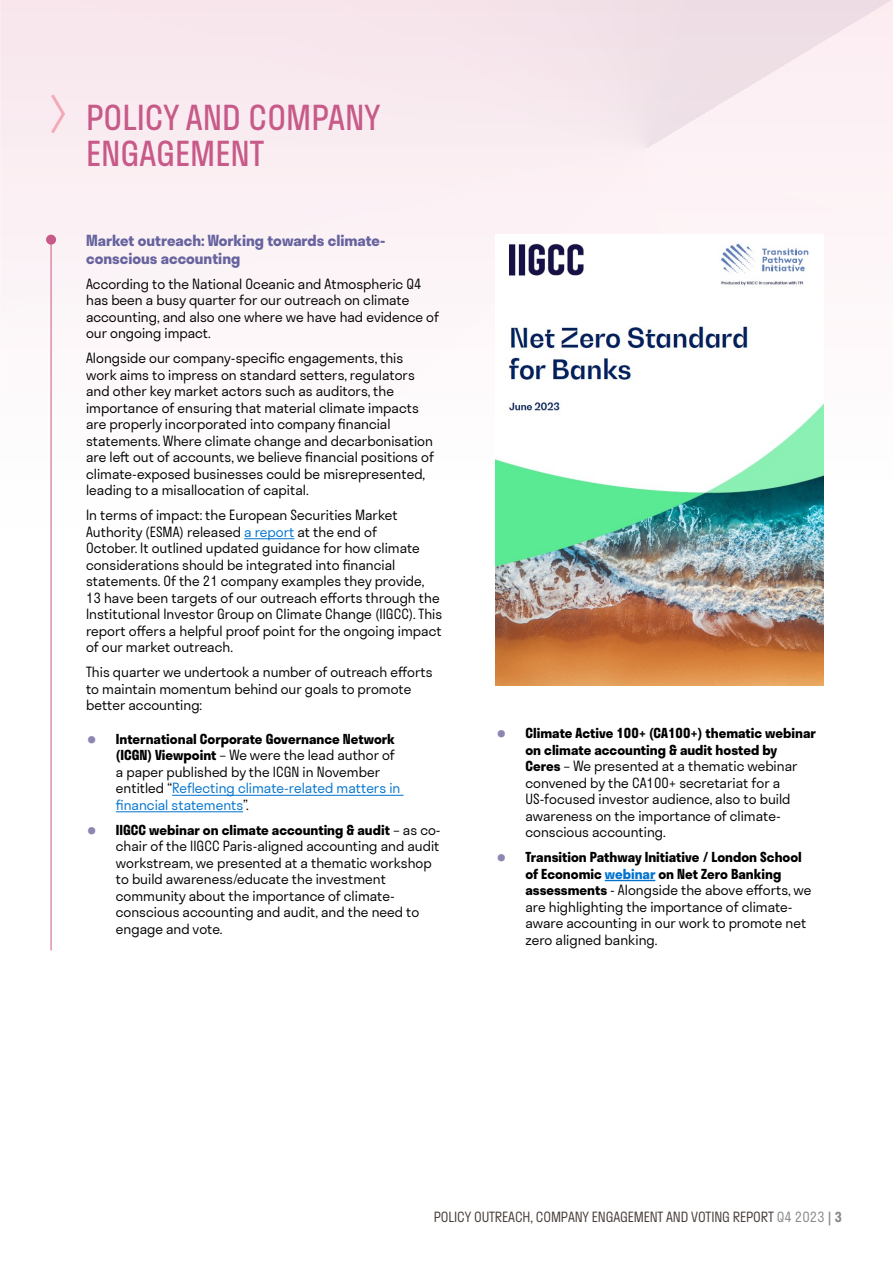
<style>
.page{position:relative;width:893px;height:1263px;background:#fff}
.page>*{position:absolute;margin:0;border:0;box-sizing:border-box;transform-origin:0 0}
.t1{font:33px/36px "Stratos";color:#c75a88}
.t2{font:700 15px/18px "Stratos";color:#67639e}
.t3{font:300 13.5px/16.5px "Stratos";color:#000}
.t4{font:300 13.5px "Stratos";letter-spacing:-.01em;color:#453a36}
.t5{font:13.5px "Stratos";color:#8e85b3}
.s1{color:#0073cf}
.s2{font-weight:700}
.s3{font-weight:700;color:#0073cf}
.s4{color:#878787}
.s5{font-weight:600;color:#878787}
</style>
<div class="page">
<svg style="left:1px;top:0;width:892px;height:525px"></svg>
<hr style="left:51px;top:235px;width:1px;height:715px;background:#c75a88">
<div style="left:46px;top:235px;width:10px;height:10px;background:#c75a88;border-radius:50%"></div>
<hr style="left:244px;top:538px;width:50px;height:1px;background:#0073cf">
<hr style="left:172px;top:795px;width:231px;height:1px;background:#0073cf">
<hr style="left:116px;top:811px;width:127px;height:1px;background:#0073cf">
<svg style="left:48px;top:91px;width:19px;height:46px"></svg>
<img style="left:496px;top:235px;width:327px;height:450px">
<hr style="left:605px;top:880px;width:50px;height:1px;background:#0073cf">
<h1 class="t1" style="left:86px;top:99px;width:296px">POLICY AND COMPANY<br>ENGAGEMENT</h1>
<p class="t2" style="left:86px;top:231px;width:301px">Market outreach: Working towards climate&shy;conscious accounting</p>
<p class="t3" style="left:86px;top:275px;width:355px">According to the National Oceanic and Atmospheric Q4 has been a busy quarter for our outreach on climate accounting, and also one where we have had evidence of our ongoing impact.</p>
<p class="t3" style="left:86px;top:350px;width:350px">Alongside our company-specific engagements, this work aims to impress on standard setters, regulators and other key market actors such as auditors, the importance of ensuring that material climate impacts are properly incorporated into company financial statements. Where climate change and decarbonisation are left out of accounts, we believe financial positions of climate-exposed businesses could be misrepresented, leading to a misallocation of capital.</p>
<p class="t3" style="left:86px;top:507px;width:358px">In terms of impact: the European Securities Market Authority (ESMA) released <span class="s1">a report</span> at the end of<br>October. It outlined updated guidance for how climate considerations should be integrated into financial statements. Of the 21 company examples they provide, 13 have been targets of our outreach efforts through the Institutional Investor Group on Climate Change (IIGCC). This report offers a helpful proof point for the ongoing impact of our market outreach.</p>
<p class="t3" style="left:86px;top:663px;width:348px">This quarter we undertook a number of outreach efforts to maintain momentum behind our goals to promote better accounting:</p>
<p class="t5" style="left:86px;top:728px;width:13px">⏺</p>
<p class="t3" style="left:116px;top:730px;width:286px"><span class="s2">International Corporate Governance Network (ICGN) Viewpoint</span> – We were the lead author of a paper published by the ICGN in November entitled “<span class="s1">Reflecting climate-related matters in financial statements</span>”.</p>
<p class="t5" style="left:86px;top:819px;width:13px">⏺</p>
<p class="t3" style="left:116px;top:821px;width:326px"><span class="s2">IIGCC webinar on climate accounting &amp; audit</span> – as co&shy;chair of the IIGCC Paris-aligned accounting and audit workstream, we presented at a thematic workshop to build awareness/educate the investment community about the importance of climate&shy;conscious accounting and audit, and the need to engage and vote.</p>
<p class="t5" style="left:496px;top:722px;width:13px">⏺</p>
<p class="t3" style="left:525px;top:724px;width:292px"><span class="s2">Climate Active 100+ (CA100+) thematic webinar on climate accounting &amp; audit hosted by<br>Ceres</span> – We presented at a thematic webinar convened by the CA100+ secretariat for a US-focused investor audience, also to build awareness on the importance of climate&shy;conscious accounting.</p>
<p class="t5" style="left:496px;top:846px;width:13px">⏺</p>
<p class="t3" style="left:525px;top:848px;width:288px"><span class="s2">Transition Pathway Initiative / London School of Economic</span> <span class="s3">webinar</span> <span class="s2">on Net Zero Banking assessments</span> - Alongside the above efforts, we are highlighting the importance of climate&shy;aware accounting in our work to promote net zero aligned banking.</p>
<p class="t4" style="left:434px;top:1206px;width:410px">POLICY OUTREACH, COMPANY ENGAGEMENT AND VOTING REPORT <span class="s4">Q4 2023</span> <span class="s5">| 3</span></p>
</div>
